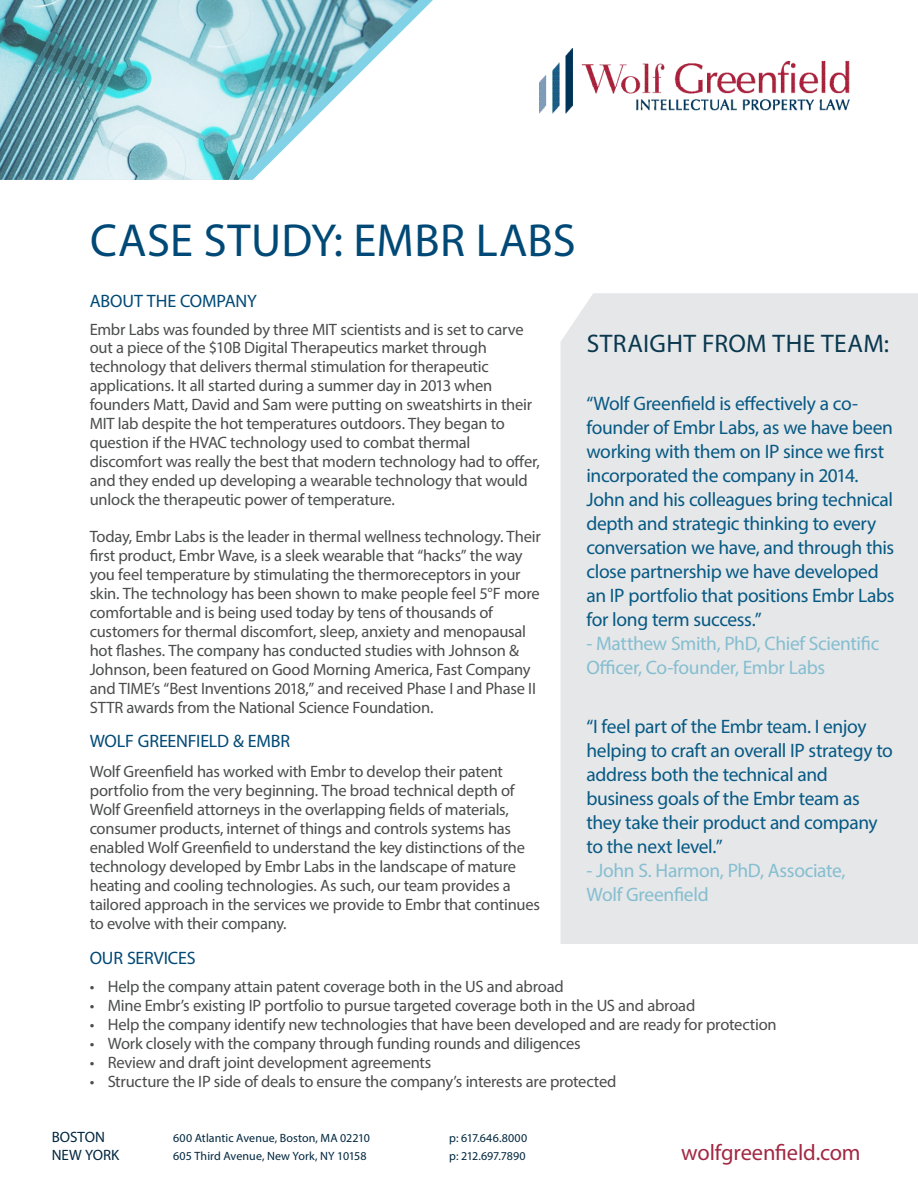
<style>
.page{position:relative;width:918px;height:1188px;background:#fff}
.page>*{position:absolute;margin:0;border:0;box-sizing:border-box;transform-origin:0 0}
.Dark_Blue_Headline{font:46.5px "Myriad Pro";letter-spacing:.01em;color:#004976}
.Sidebar_Headline{font:25.5px "Myriad Pro";letter-spacing:.015em;color:#0a384f}
.t1{font:22.5px "Myriad Pro";letter-spacing:-.005em;color:#a22842}
.Sidebar_Body_Text{font:19.5px/24px "Myriad Pro";letter-spacing:-.02em;color:#065983}
.Sidebar_Body_Text-2{font:19.5px/24px "Myriad Pro";letter-spacing:-.015em;color:#85bed0}
.Dark_Blue_Body_Text{font:18px "Myriad Pro";letter-spacing:-.01em;color:#004976}
.Light_Blue_Body_Text{font:16.5px/18.9px "Myriad Pro";letter-spacing:-.015em;color:#4b4c4d}
.t2{font:15px "Myriad Pro";letter-spacing:.005em;color:#00263e}
.t3{font:12px "Myriad Pro";letter-spacing:.005em;color:#00263e}
.t4{font:12px "Myriad Pro";letter-spacing:.025em;color:#00263e}
</style>
<div class="page">
<img style="left:540px;top:48px;width:310px;height:65px">
<img style="left:0;top:0;width:420px;height:180px">
<div style="left:561px;top:293px;width:357px;height:651px;background:#e6e7e9"></div>
<p class="Dark_Blue_Headline" style="left:90px;top:211px;width:487px">CASE STUDY: EMBR LABS</p>
<p class="Dark_Blue_Body_Text" style="left:90px;top:290px;width:169px">ABOUT THE COMPANY</p>
<p class="Light_Blue_Body_Text" style="left:90px;top:319px;width:452px">Embr Labs was founded by three MIT scientists and is set to carve out a piece of the $10B Digital Therapeutics market through technology that delivers thermal stimulation for therapeutic applications. It all started during a summer day in 2013 when founders Matt, David and Sam were putting on sweatshirts in their MIT lab despite the hot temperatures outdoors. They began to question if the HVAC technology used to combat thermal discomfort was really the best that modern technology had to offer, and they ended up developing a wearable technology that would unlock the therapeutic power of temperature.</p>
<p class="Light_Blue_Body_Text" style="left:90px;top:527px;width:453px">Today, Embr Labs is the leader in thermal wellness technology. Their first product, Embr Wave, is a sleek wearable that “hacks” the way you feel temperature by stimulating the thermoreceptors in your skin. The technology has been shown to make people feel 5°F more comfortable and is being used today by tens of thousands of customers for thermal discomfort, sleep, anxiety and menopausal hot flashes. The company has conducted studies with Johnson &amp; Johnson, been featured on Good Morning America, Fast Company and TIME’s “Best Inventions 2018,” and received Phase I and Phase II STTR awards from the National Science Foundation.</p>
<p class="Dark_Blue_Body_Text" style="left:90px;top:730px;width:202px">WOLF GREENFIELD &amp; EMBR</p>
<p class="Light_Blue_Body_Text" style="left:90px;top:762px;width:452px">Wolf Greenfield has worked with Embr to develop their patent portfolio from the very beginning. The broad technical depth of Wolf Greenfield attorneys in the overlapping fields of materials, consumer products, internet of things and controls systems has enabled Wolf Greenfield to understand the key distinctions of the technology developed by Embr Labs in the landscape of mature heating and cooling technologies. As such, our team provides a tailored approach in the services we provide to Embr that continues to evolve with their company.</p>
<p class="Dark_Blue_Body_Text" style="left:90px;top:947px;width:108px">OUR SERVICES</p>
<p class="Sidebar_Headline" style="left:587px;top:327px;width:304px">STRAIGHT FROM THE TEAM:</p>
<p class="Sidebar_Body_Text" style="left:586px;top:391px;width:310px">“Wolf Greenfield is effectively a co&shy;founder of Embr Labs, as we have been working with them on IP since we first incorporated the company in 2014.<br>John and his colleagues bring technical depth and strategic thinking to every conversation we have, and through this close partnership we have developed an IP portfolio that positions Embr Labs for long term success.”</p>
<p class="Sidebar_Body_Text-2" style="left:586px;top:631px;width:294px">- Matthew Smith, PhD, Chief Scientific<br>Officer, Co-founder, Embr Labs</p>
<p class="Sidebar_Body_Text" style="left:586px;top:714px;width:308px">“I feel part of the Embr team. I enjoy helping to craft an overall IP strategy to address both the technical and business goals of the Embr team as they take their product and company to the next level.”</p>
<p class="Sidebar_Body_Text-2" style="left:586px;top:858px;width:260px">- John S. Harmon, PhD, Associate,</p>
<p class="Sidebar_Body_Text-2" style="left:586px;top:882px;width:124px">Wolf Greenfield</p>
<p class="Light_Blue_Body_Text" style="left:90px;top:977px;width:476px">• Help the company attain patent coverage both in the US and abroad</p>
<p class="Light_Blue_Body_Text" style="left:90px;top:996px;width:607px">• Mine Embr’s existing IP portfolio to pursue targeted coverage both in the US and abroad</p>
<p class="Light_Blue_Body_Text" style="left:90px;top:1015px;width:689px">• Help the company identify new technologies that have been developed and are ready for protection</p>
<p class="Light_Blue_Body_Text" style="left:90px;top:1034px;width:493px">• Work closely with the company through funding rounds and diligences</p>
<p class="Light_Blue_Body_Text" style="left:90px;top:1053px;width:343px">• Review and draft joint development agreements</p>
<p class="Light_Blue_Body_Text" style="left:90px;top:1072px;width:528px">• Structure the IP side of deals to ensure the company’s interests are protected</p>
<p class="t2" style="left:52px;top:1128px;width:55px">BOSTON</p>
<p class="t3" style="left:173px;top:1130px;width:198px">600 Atlantic Avenue, Boston, MA 02210</p>
<p class="t4" style="left:449px;top:1130px;width:79px">p: 617.646.8000</p>
<p class="t2" style="left:52px;top:1146px;width:69px">NEW YORK</p>
<p class="t3" style="left:173px;top:1148px;width:195px">605 Third Avenue, New York, NY 10158</p>
<p class="t3" style="left:449px;top:1148px;width:78px">p: 212.697.7890</p>
<p class="t1" style="left:681px;top:1138px;width:181px">wolfgreenfield.com</p>
</div>
